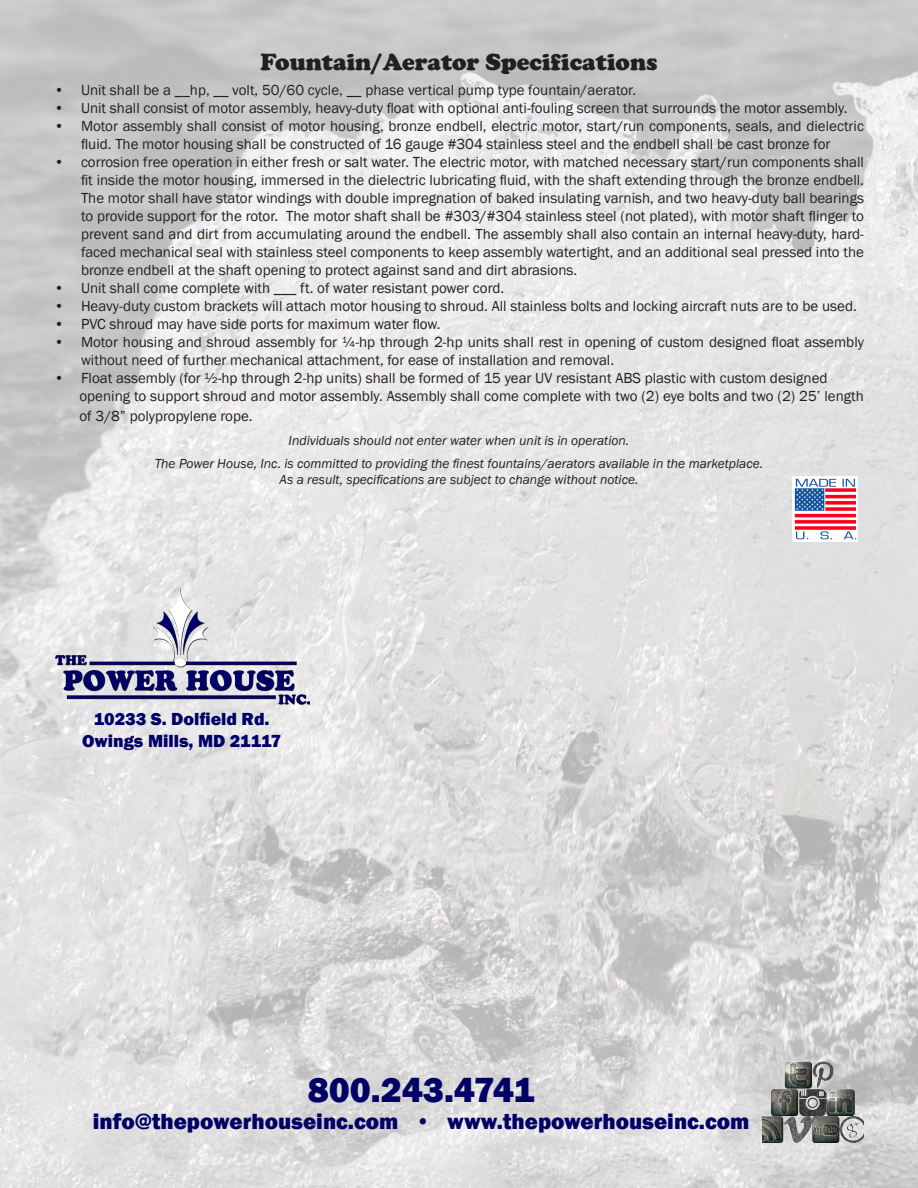
<style>
.page{position:relative;width:918px;height:1188px;background:#fff}
.page>*{position:absolute;margin:0;border:0;box-sizing:border-box;transform-origin:0 0}
.t1{font:800 36px "Franklin Gothic";letter-spacing:-.005em;color:#006}
.t2{font:900 24px "Cooper";color:#231f20}
.t3{font:800 22.5px "Franklin Gothic";color:#006}
.t4{font:800 18px "Franklin Gothic";color:#006}
.t5{font:15px/18px "Franklin Gothic";color:#231f20}
.t6{font:italic 13.5px "Franklin Gothic";color:#231f20}
</style>
<div class="page">
<img style="left:0;top:0;width:918px;height:1188px">
<img style="left:792px;top:477px;width:65px;height:64px">
<img style="left:55px;top:589px;width:254px;height:124px">
<img style="left:762px;top:1058px;width:102px;height:85px">
<p class="t2" style="left:260px;top:48px;width:399px">Fountain/Aerator Specifications</p>
<p class="t5" style="left:54px;top:82px;width:584px">• Unit shall be a __hp, __ volt, 50/60 cycle, __ phase vertical pump type fountain/aerator.</p>
<p class="t5" style="left:54px;top:100px;width:795px">• Unit shall consist of motor assembly, heavy-duty float with optional anti-fouling screen that surrounds the motor assembly.</p>
<p class="t5" style="left:54px;top:118px;width:812px;text-align:center">• Motor assembly shall consist of motor housing, bronze endbell, electric motor, start/run components, seals, and dielectric fluid. The motor housing shall be constructed of 16 gauge #304 stainless steel and the endbell shall be cast bronze for</p>
<p class="t5" style="left:81px;top:154px;width:785px;text-align:justify;text-indent:-27px">• corrosion free operation in either fresh or salt water. The electric motor, with matched necessary start/run components shall fit inside the motor housing, immersed in the dielectric lubricating fluid, with the shaft extending through the bronze endbell.<br>The motor shall have stator windings with double impregnation of baked insulating varnish, and two heavy-duty ball bearings to provide support for the rotor. The motor shaft shall be #303/#304 stainless steel (not plated), with motor shaft flinger to prevent sand and dirt from accumulating around the endbell. The assembly shall also contain an internal heavy-duty, hard&shy;faced mechanical seal with stainless steel components to keep assembly watertight, and an additional seal pressed into the bronze endbell at the shaft opening to protect against sand and dirt abrasions.</p>
<p class="t5" style="left:54px;top:280px;width:452px">• Unit shall come complete with ___ ft. of water resistant power cord.</p>
<p class="t5" style="left:54px;top:298px;width:804px">• Heavy-duty custom brackets will attach motor housing to shroud. All stainless bolts and locking aircraft nuts are to be used.</p>
<p class="t5" style="left:54px;top:316px;width:388px">• PVC shroud may have side ports for maximum water flow.</p>
<p class="t5" style="left:81px;top:334px;width:785px;text-indent:-27px">• Motor housing and shroud assembly for ¼-hp through 2-hp units shall rest in opening of custom designed float assembly without need of further mechanical attachment, for ease of installation and removal.</p>
<p class="t5" style="left:54px;top:370px;width:775px">• Float assembly (for ½-hp through 2-hp units) shall be formed of 15 year UV resistant ABS plastic with custom designed</p>
<p class="t5" style="left:80px;top:387px;width:786px;line-height:19.8px">opening to support shroud and motor assembly. Assembly shall come complete with two (2) eye bolts and two (2) 25’ length of 3/8” polypropylene rope.</p>
<p class="t6" style="left:289px;top:432px;width:342px">Individuals should not enter water when unit is in operation.</p>
<p class="t6" style="left:155px;top:455px;width:610px">The Power House, Inc. is committed to providing the finest fountains/aerators available in the marketplace.</p>
<p class="t6" style="left:280px;top:471px;width:360px">As a result, specifications are subject to change without notice.</p>
<p class="t4" style="left:94px;top:708px;width:177px">10233 S. Dolfield Rd.</p>
<p class="t4" style="left:82px;top:729px;width:201px">Owings Mills, MD 21117</p>
<p class="t1" style="left:308px;top:1066px;width:229px">800.243.4741</p>
<p class="t3" style="left:93px;top:1106px;width:658px">info@thepowerhouseinc.com • www.thepowerhouseinc.com</p>
</div>
